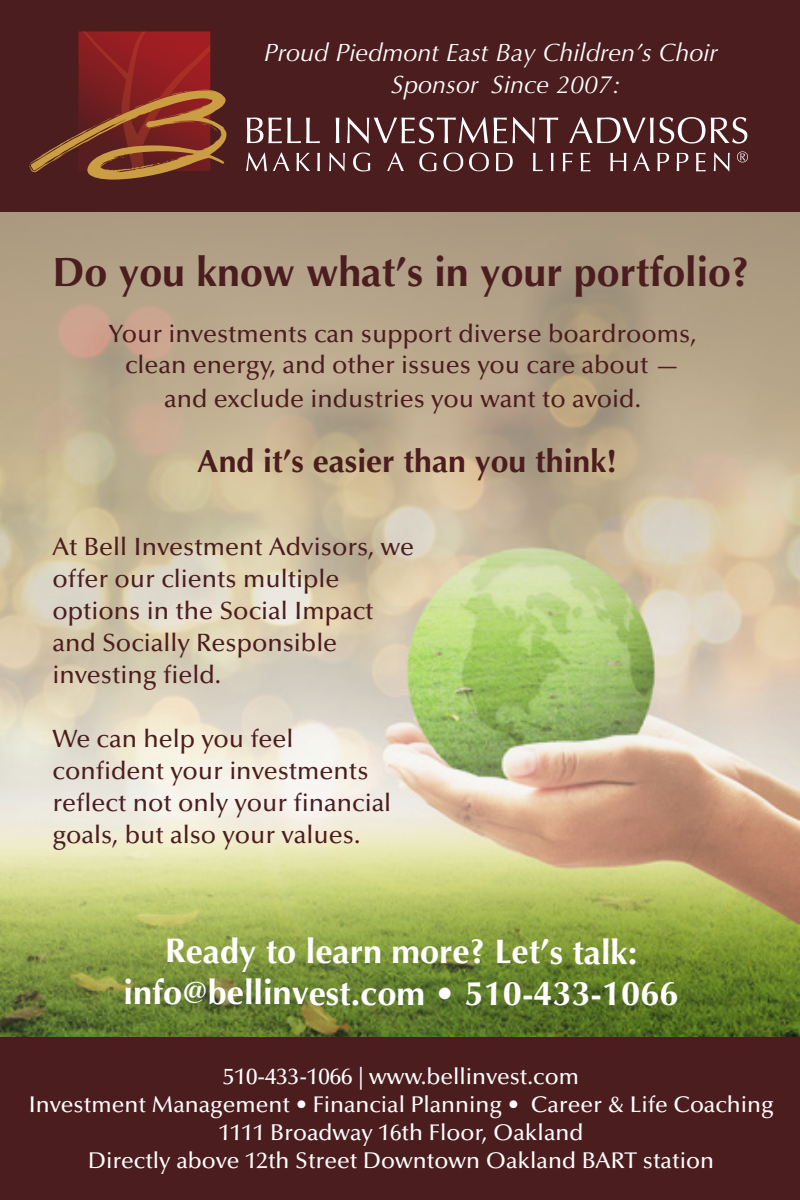
<style>
.page{position:relative;width:800px;height:1200px;background:#fff}
.page>*{position:absolute;margin:0;border:0;box-sizing:border-box;transform-origin:0 0}
.t1{font:700 41.1px "Optima";color:#4c1d1f}
.t2{font:700 34.2px/41.5px "Optima";letter-spacing:-.005em;color:#fff;text-align:center}
.t3{font:700 32px "Optima";color:#4c1d1f}
.t4{font:500 25.1px/32px "Optima LT Std";color:#4c1d1f}
.t5{font:italic 25.1px/32.3px "Optima";color:#fff}
.t6{font:500 22.8px/28px "Optima LT Std";color:#fff;text-align:center}
</style>
<div class="page">
<img style="left:0;top:211px;width:800px;height:827px">
<div style="left:0;top:0;width:800px;height:211px;background:#4c1d1f"></div>
<div style="left:0;top:1038px;width:800px;height:162px;background:#4c1d1f"></div>
<svg style="left:246px;top:152px;width:21px;height:19px"></svg>
<svg style="left:273px;top:152px;width:17px;height:19px"></svg>
<svg style="left:297px;top:153px;width:13px;height:18px"></svg>
<svg style="left:317px;top:153px;width:3px;height:18px"></svg>
<svg style="left:329px;top:153px;width:16px;height:18px"></svg>
<svg style="left:353px;top:152px;width:17px;height:20px"></svg>
<svg style="left:387px;top:152px;width:17px;height:19px"></svg>
<svg style="left:419px;top:152px;width:17px;height:19px"></svg>
<svg style="left:443px;top:152px;width:46px;height:20px"></svg>
<svg style="left:496px;top:153px;width:17px;height:18px"></svg>
<svg style="left:533px;top:153px;width:10px;height:18px"></svg>
<svg style="left:551px;top:153px;width:2px;height:18px"></svg>
<svg style="left:563px;top:153px;width:10px;height:18px"></svg>
<svg style="left:581px;top:153px;width:9px;height:18px"></svg>
<svg style="left:610px;top:153px;width:16px;height:18px"></svg>
<svg style="left:633px;top:153px;width:17px;height:18px"></svg>
<svg style="left:657px;top:153px;width:12px;height:18px"></svg>
<svg style="left:677px;top:153px;width:12px;height:18px"></svg>
<svg style="left:696px;top:153px;width:10px;height:18px"></svg>
<svg style="left:714px;top:153px;width:16px;height:18px"></svg>
<svg style="left:737px;top:151px;width:11px;height:12px"></svg>
<svg style="left:247px;top:118px;width:73px;height:25px"></svg>
<svg style="left:336px;top:118px;width:3px;height:25px"></svg>
<svg style="left:347px;top:117px;width:141px;height:27px"></svg>
<svg style="left:494px;top:117px;width:64px;height:27px"></svg>
<svg style="left:569px;top:117px;width:178px;height:27px"></svg>
<svg style="left:29px;top:31px;width:198px;height:149px"></svg>
<p class="t5" style="left:391px;top:36px;width:328px;text-indent:-127px">Proud Piedmont East Bay Children’s Choir<br>Sponsor Since 2007:</p>
<h1 class="t1" style="left:53px;top:248px;width:698px">Do you know what’s in your portfolio?</h1>
<p class="t4" style="left:108px;top:319px;width:590px;line-height:30.8px;text-align:center">Your investments can support diverse boardrooms, clean energy, and other issues you care about —</p>
<p class="t4" style="left:164px;top:383px;width:478px">and exclude industries you want to avoid.</p>
<p class="t3" style="left:197px;top:442px;width:421px">And it’s easier than you think!</p>
<p class="t4" style="left:52px;top:531px;width:363px">At Bell Investment Advisors, we offer our clients multiple options in the Social Impact and Socially Responsible investing field.</p>
<p class="t4" style="left:52px;top:723px;width:340px">We can help you feel confident your investments reflect not only your financial goals, but also your values.</p>
<h2 class="t2" style="left:124px;top:931px;width:556px">Ready to learn more? Let’s talk: info@bellinvest.com • 510-433-1066</h2>
<p class="t6" style="left:28px;top:1063px;width:747px">510-433-1066 | www.bellinvest.com<br>Investment Management • Financial Planning • Career &amp; Life Coaching 1111 Broadway 16th Floor, Oakland<br>Directly above 12th Street Downtown Oakland BART station</p>
</div>
